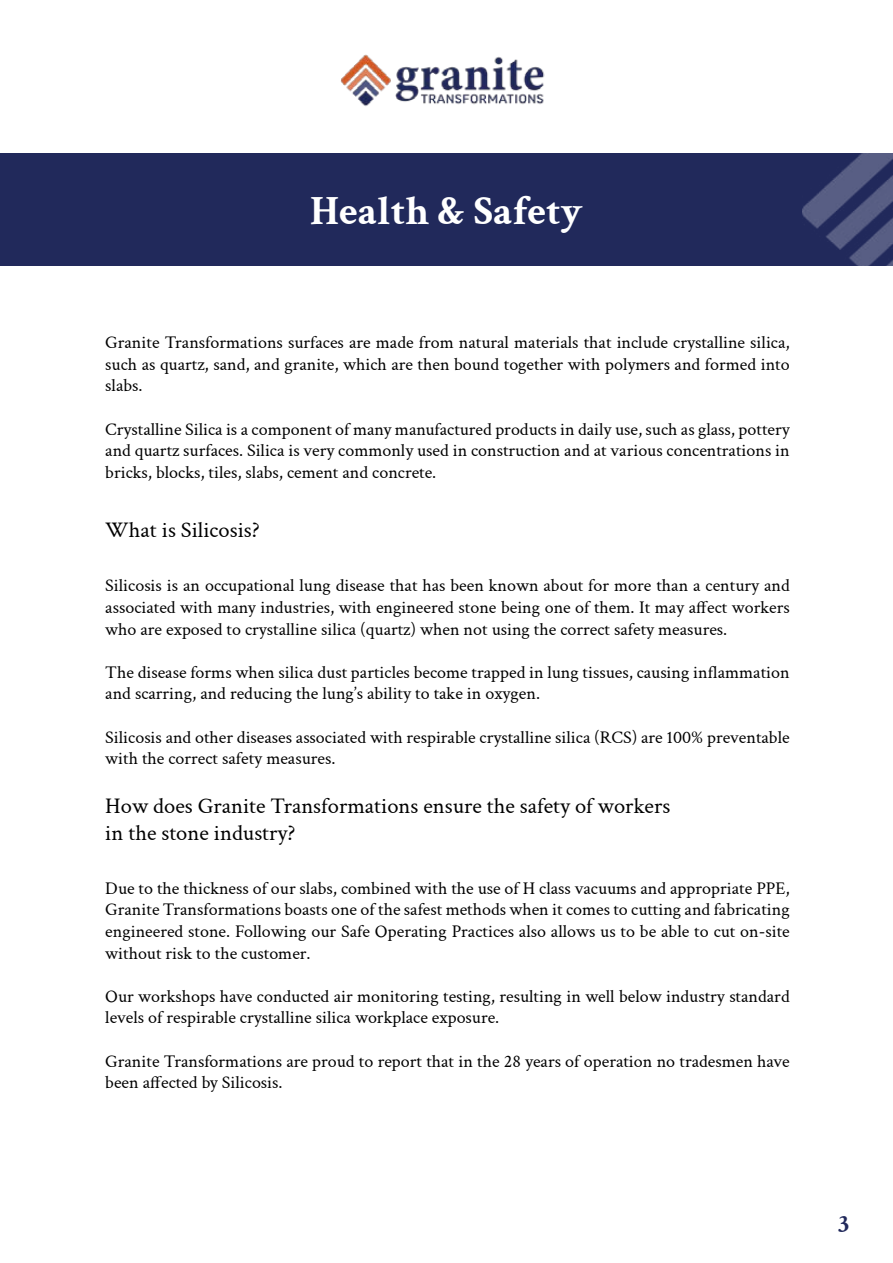
<style>
.page{position:relative;width:893px;height:1263px;background:#fff}
.page>*{position:absolute;margin:0;border:0;box-sizing:border-box;transform-origin:0 0}
.t1{font:700 40.95px "Crimson Text";color:#fff}
.t2{font:700 25.5px "Crimson Text";color:#21295b}
.t3{font:22.5px/27px "Crimson Text";color:#000}
.t4{font:18px/21.6px "Crimson Text";color:#000;text-align:justify}
</style>
<div class="page">
<img style="left:340px;top:54px;width:205px;height:53px">
<div style="left:0;top:153px;width:893px;height:113px;background:#21295b"></div>
<img style="left:802px;top:153px;width:91px;height:113px">
<h1 class="t1" style="left:310px;top:181px;width:274px">Health &amp; Safety</h1>
<p class="t4" style="left:105px;top:331px;width:686px">Granite Transformations surfaces are made from natural materials that include crystalline silica, such as quartz, sand, and granite, which are then bound together with polymers and formed into slabs.</p>
<p class="t4" style="left:105px;top:417px;width:686px">Crystalline Silica is a component of many manufactured products in daily use, such as glass, pottery and quartz surfaces. Silica is very commonly used in construction and at various concentrations in bricks, blocks, tiles, slabs, cement and concrete.</p>
<p class="t3" style="left:105px;top:516px;width:156px">What is Silicosis?</p>
<p class="t4" style="left:105px;top:574px;width:686px">Silicosis is an occupational lung disease that has been known about for more than a century and associated with many industries, with engineered stone being one of them. It may affect workers who are exposed to crystalline silica (quartz) when not using the correct safety measures.</p>
<p class="t4" style="left:105px;top:660px;width:686px">The disease forms when silica dust particles become trapped in lung tissues, causing inflammation and scarring, and reducing the lung’s ability to take in oxygen.</p>
<p class="t4" style="left:105px;top:725px;width:686px">Silicosis and other diseases associated with respirable crystalline silica (RCS) are 100% preventable with the correct safety measures.</p>
<p class="t3" style="left:105px;top:791px;width:566px">How does Granite Transformations ensure the safety of workers in the stone industry?</p>
<p class="t4" style="left:105px;top:876px;width:686px">Due to the thickness of our slabs, combined with the use of H class vacuums and appropriate PPE, Granite Transformations boasts one of the safest methods when it comes to cutting and fabricating engineered stone. Following our Safe Operating Practices also allows us to be able to cut on-site without risk to the customer.</p>
<p class="t4" style="left:105px;top:984px;width:686px">Our workshops have conducted air monitoring testing, resulting in well below industry standard levels of respirable crystalline silica workplace exposure.</p>
<p class="t4" style="left:105px;top:1049px;width:686px">Granite Transformations are proud to report that in the 28 years of operation no tradesmen have been affected by Silicosis.</p>
<h2 class="t2" style="left:838px;top:1205px;width:13px">3</h2>
</div>
